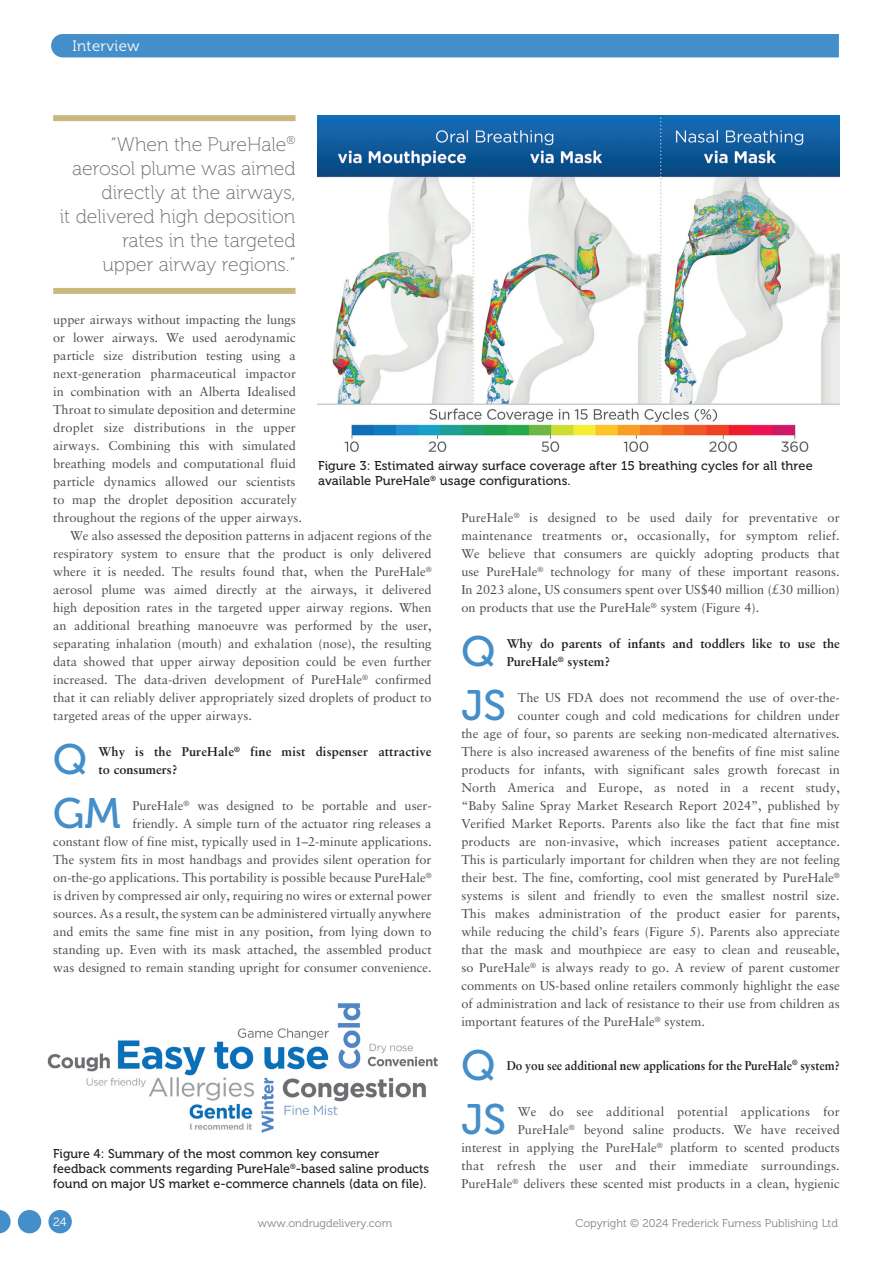
<style>
.page{position:relative;width:893px;height:1263px;background:#fff}
.page>*{position:absolute;margin:0;border:0;box-sizing:border-box;transform-origin:0 0}
.MF_body_no_indent{font:42.45px "Museo 500";color:#448fc9}
.t1{font:19.5px/24px "Museo 100";color:#6c6d70;text-align:right}
.t2{font:15px "Museo 300";letter-spacing:.025em;color:#fff}
.MF_body_no_indent-2{font:12.75px/18px "Sabon LT Pro";color:#4b4c4d;text-align:right}
.MF_body{font:12.75px/18px "Sabon LT Pro";color:#4b4c4d;text-align:justify}
.MF_Captions{font:12.75px/15.3px "Museo 500";letter-spacing:.005em;color:#231f20}
.MF_body_no_indent-3{font:700 12.75px/18px "Sabon LT Pro";color:#231f20}
.MF_body_no_indent-4{font:700 12.75px "Sabon LT Pro";color:#231f20;scale:.93 1}
.t3{font:12px "Museo 300";color:#fff}
.t4{font:11.25px "Museo 300";color:#808285}
</style>
<div class="page">
<div style="left:51px;top:34px;width:788px;height:23px;background:#448fc9"></div>
<div style="left:53px;top:115px;width:243px;height:6px;background:#cab87e"></div>
<div style="left:53px;top:288px;width:243px;height:6px;background:#cab87e"></div>
<img style="left:317px;top:115px;width:523px;height:337px">
<img style="left:47px;top:1003px;width:391px;height:130px">
<div style="left:48px;top:1210px;width:24px;height:23px;background:#448fc9;border-radius:50%"></div>
<div style="left:18px;top:1210px;width:23px;height:23px;background:#448fc9;border-radius:50%"></div>
<svg style="left:0;top:1210px;width:11px;height:23px"></svg>
<p class="t2" style="left:72px;top:37px;width:69px">Interview</p>
<p class="t1" style="left:60px;top:133px;width:237px">“When the PureHale<sup>® </sup>aerosol plume was aimed directly at the airways,<br>it delivered high deposition rates in the targeted<br>upper airway regions.”</p>
<p class="MF_body_no_indent-2" style="left:53px;top:310px;width:250px;text-align:left">upper airways without impacting the lungs or lower airways. We used aerodynamic particle size distribution testing using a next-generation pharmaceutical impactor in combination with an Alberta Idealised Throat to simulate deposition and determine droplet size distributions in the upper airways. Combining this with simulated breathing models and computational fluid particle dynamics allowed our scientists to map the droplet deposition accurately throughout the regions of the upper airways.</p>
<p class="MF_body" style="left:53px;top:526px;width:380px;text-indent:17px">We also assessed the deposition patterns in adjacent regions of the respiratory system to ensure that the product is only delivered where it is needed. The results found that, when the PureHale<sup>® </sup>aerosol plume was aimed directly at the airways, it delivered high deposition rates in the targeted upper airway regions. When an additional breathing manoeuvre was performed by the user, separating inhalation (mouth) and exhalation (nose), the resulting data showed that upper airway deposition could be even further increased. The data-driven development of PureHale<sup>®</sup> confirmed that it can reliably deliver appropriately sized droplets of product to targeted areas of the upper airways.</p>
<p class="MF_body_no_indent" style="left:53px;top:736px;width:35px">Q</p>
<p class="MF_body_no_indent-3" style="left:98px;top:742px;width:335px">Why is the PureHale<sup>®</sup> fine mist dispenser attractive to consumers?</p>
<p class="MF_body_no_indent" style="left:53px;top:790px;width:69px">GM</p>
<p class="MF_Captions" style="left:318px;top:458px;width:496px">Figure 3: Estimated airway surface coverage after 15 breathing cycles for all three available PureHale<sup>®</sup> usage configurations.</p>
<p class="MF_body_no_indent-2" style="left:461px;top:508px;width:380px;text-align:justify">PureHale<sup>®</sup> is designed to be used daily for preventative or maintenance treatments or, occasionally, for symptom relief.<br>We believe that consumers are quickly adopting products that use PureHale<sup>®</sup> technology for many of these important reasons.<br>In 2023 alone, US consumers spent over US$40 million (£30 million) on products that use the PureHale<sup>®</sup> system (Figure 4).</p>
<p class="MF_body_no_indent" style="left:461px;top:628px;width:35px">Q</p>
<p class="MF_body_no_indent-3" style="left:507px;top:634px;width:335px">Why do parents of infants and toddlers like to use the<br>PureHale<sup>®</sup> system?</p>
<p class="MF_body_no_indent" style="left:461px;top:682px;width:46px">JS</p>
<p class="MF_body_no_indent-2" style="left:518px;top:688px;width:323px">The US FDA does not recommend the use of over-the-</p>
<p class="MF_body_no_indent-2" style="left:518px;top:706px;width:323px">counter cough and cold medications for children under</p>
<p class="MF_body_no_indent-2" style="left:461px;top:724px;width:380px">the age of four, so parents are seeking non-medicated alternatives.</p>
<p class="MF_body_no_indent-2" style="left:461px;top:742px;width:380px">There is also increased awareness of the benefits of fine mist saline</p>
<p class="MF_body_no_indent-2" style="left:461px;top:760px;width:380px">products for infants, with significant sales growth forecast in</p>
<p class="MF_body_no_indent-2" style="left:461px;top:778px;width:380px">North America and Europe, as noted in a recent study,</p>
<p class="MF_body_no_indent-2" style="left:461px;top:796px;width:380px">“Baby Saline Spray Market Research Report 2024”, published by</p>
<p class="MF_body_no_indent-2" style="left:461px;top:814px;width:380px">Verified Market Reports. Parents also like the fact that fine mist</p>
<p class="MF_body_no_indent-2" style="left:461px;top:832px;width:380px">products are non-invasive, which increases patient acceptance.</p>
<p class="MF_body_no_indent-2" style="left:461px;top:850px;width:380px">This is particularly important for children when they are not feeling</p>
<p class="MF_body_no_indent-2" style="left:461px;top:868px;width:380px">their best. The fine, comforting, cool mist generated by PureHale<sup>®</sup></p>
<p class="MF_body_no_indent-2" style="left:461px;top:886px;width:380px">systems is silent and friendly to even the smallest nostril size.</p>
<p class="MF_body_no_indent-2" style="left:461px;top:904px;width:380px">This makes administration of the product easier for parents,</p>
<p class="MF_body_no_indent-2" style="left:461px;top:922px;width:380px">while reducing the child’s fears (Figure 5). Parents also appreciate</p>
<p class="MF_body_no_indent-2" style="left:461px;top:940px;width:380px">that the mask and mouthpiece are easy to clean and reuseable,</p>
<p class="MF_body_no_indent-2" style="left:461px;top:958px;width:380px">so PureHale<sup>®</sup> is always ready to go. A review of parent customer</p>
<p class="MF_body_no_indent-2" style="left:461px;top:976px;width:380px">comments on US-based online retailers commonly highlight the ease</p>
<p class="MF_body_no_indent-2" style="left:461px;top:994px;width:380px">of administration and lack of resistance to their use from children as</p>
<p class="MF_body_no_indent-2" style="left:461px;top:1012px;width:245px">important features of the PureHale<sup>®</sup> system.</p>
<p class="MF_body_no_indent" style="left:461px;top:1042px;width:35px">Q</p>
<p class="MF_body_no_indent-4" style="left:507px;top:1057px;width:360px">Do you see additional new applications for the PureHale<sup>®</sup> system?</p>
<p class="MF_body_no_indent" style="left:461px;top:1096px;width:46px">JS</p>
<p class="MF_body_no_indent-2" style="left:53px;top:796px;width:380px">PureHale<sup>®</sup> was designed to be portable and user-<br>friendly. A simple turn of the actuator ring releases a<br>constant flow of fine mist, typically used in 1–2-minute applications.<br>The system fits in most handbags and provides silent operation for on-the-go applications. This portability is possible because PureHale<sup>® </sup>is driven by compressed air only, requiring no wires or external power sources. As a result, the system can be administered virtually anywhere and emits the same fine mist in any position, from lying down to standing up. Even with its mask attached, the assembled product was designed to remain standing upright for consumer convenience.</p>
<p class="MF_body_no_indent-2" style="left:461px;top:1102px;width:380px">We do see additional potential applications for PureHale<sup>®</sup> beyond saline products. We have received<br>interest in applying the PureHale<sup>®</sup> platform to scented products that refresh the user and their immediate surroundings.<br>PureHale<sup>®</sup> delivers these scented mist products in a clean, hygienic</p>
<p class="MF_Captions" style="left:53px;top:1146px;width:377px">Figure 4: Summary of the most common key consumer feedback comments regarding PureHale<sup>®</sup>-based saline products found on major US market e-commerce channels (data on file).</p>
<p class="t3" style="left:53px;top:1215px;width:15px">24</p>
<p class="t4" style="left:258px;top:1217px;width:136px">www.ondrugdelivery.com</p>
<p class="t4" style="left:576px;top:1217px;width:264px">Copyright © 2024 Frederick Furness Publishing Ltd</p>
</div>
